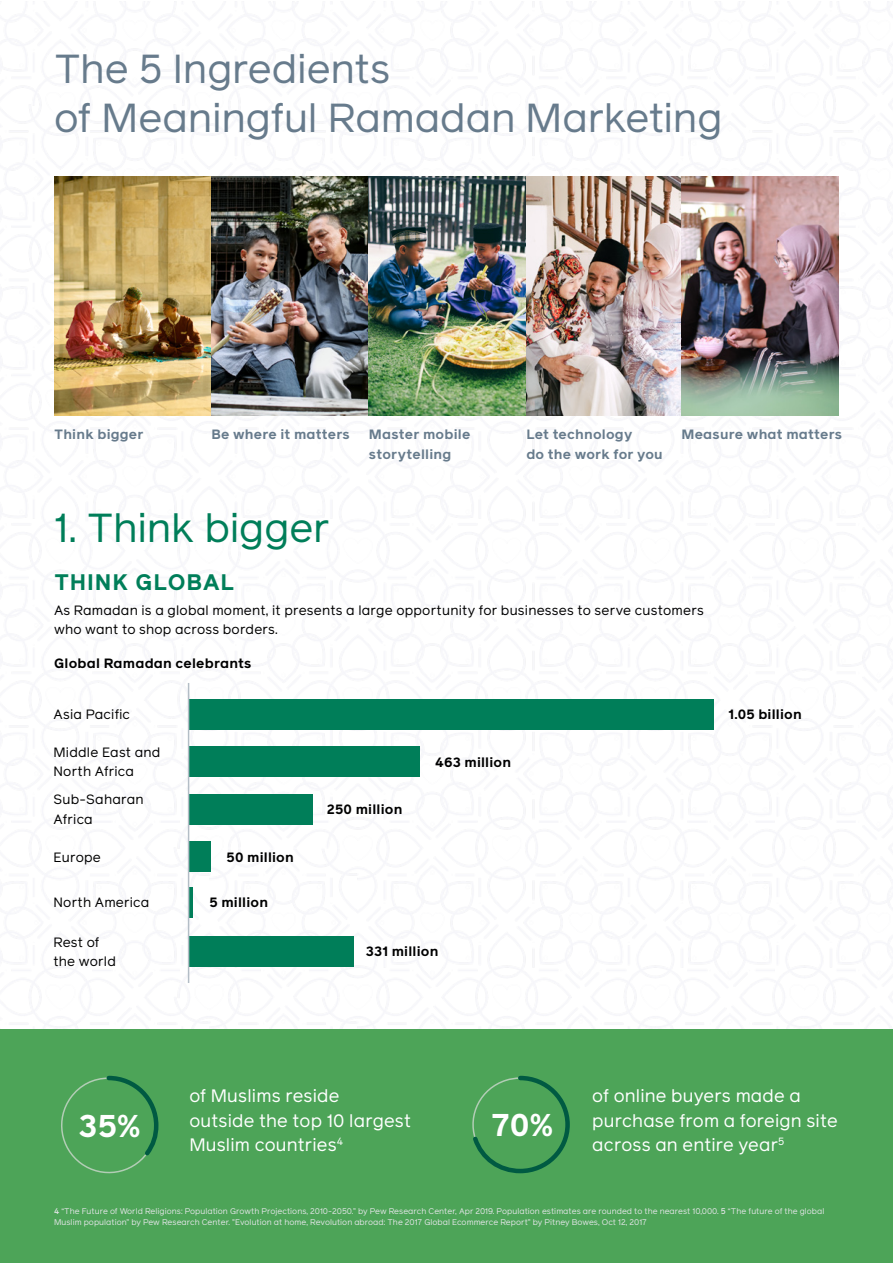
<style>
.page{position:relative;width:893px;height:1263px;background:#fff}
.page>*{position:absolute;margin:0;border:0;box-sizing:border-box;transform-origin:0 0}
.t1{font:40.5px/48.8px "Facebook Reader";letter-spacing:-.005em;color:#677b8c}
.t2{font:40.5px "Facebook Reader";letter-spacing:-.005em;color:#007e59}
.t3{font:700 31.5px "Facebook Reader";color:#fff}
.t4{font:700 22.5px "Facebook Reader";letter-spacing:.04em;color:#007e59}
.t5{font:18px/24.3px "Facebook Reader";letter-spacing:.01em;color:#fff}
.t6{font:13.5px/19.5px "Facebook Reader";letter-spacing:.015em;color:#000}
.t7{font:700 13.5px/19.5px "Facebook Reader";letter-spacing:.015em;color:#677b8c}
.t8{font:700 13.5px "Facebook Reader";letter-spacing:.015em;color:#000}
.t9{font:8.25px/10.5px "Facebook Reader";letter-spacing:.005em;color:#e1e4e5}
.s1{font-weight:500}
</style>
<div class="page">
<div style="left:0;top:1029px;width:893px;height:234px;background:#4da458"></div>
<svg style="left:472px;top:1075px;width:98px;height:99px"></svg>
<img style="left:54px;top:177px;width:785px;height:238px">
<div style="left:189px;top:699px;width:525px;height:30px;background:#007e59"></div>
<div style="left:189px;top:747px;width:231px;height:30px;background:#007e59"></div>
<div style="left:189px;top:794px;width:124px;height:30px;background:#007e59"></div>
<div style="left:189px;top:937px;width:165px;height:30px;background:#007e59"></div>
<svg style="left:189px;top:887px;width:4px;height:30px"></svg>
<div style="left:189px;top:842px;width:22px;height:30px;background:#007e59"></div>
<hr style="left:188px;top:683px;width:1px;height:300px;background:#b3bdc6">
<svg style="left:61px;top:1075px;width:98px;height:99px"></svg>
<h1 class="t1" style="left:54px;top:44px;width:670px">The 5 Ingredients<br>of Meaningful Ramadan Marketing</h1>
<h3 class="t7" style="left:54px;top:424px;width:91px">Think bigger</h3>
<h3 class="t7" style="left:211px;top:424px;width:140px">Be where it matters</h3>
<h3 class="t7" style="left:369px;top:424px;width:103px">Master mobile storytelling</h3>
<h3 class="t7" style="left:526px;top:424px;width:138px">Let technology<br>do the work for you</h3>
<h3 class="t7" style="left:681px;top:424px;width:162px">Measure what matters</h3>
<h1 class="t2" style="left:54px;top:501px;width:277px">1. Think bigger</h1>
<h3 class="t4" style="left:54px;top:566px;width:183px">THINK GLOBAL</h3>
<h3 class="t6" style="left:54px;top:600px;width:651px">As Ramadan is a global moment, it presents a large opportunity for businesses to serve customers who want to shop across borders.</h3>
<h3 class="t8" style="left:54px;top:654px;width:199px">Global Ramadan celebrants</h3>
<h3 class="t6" style="left:54px;top:704px;width:78px">Asia Pacific</h3>
<h3 class="t6" style="left:54px;top:742px;width:108px">Middle East and<br>North Africa</h3>
<h3 class="t6" style="left:54px;top:789px;width:92px">Sub-Saharan<br>Africa</h3>
<h3 class="t6" style="left:54px;top:847px;width:49px">Europe</h3>
<h3 class="t6" style="left:54px;top:892px;width:97px">North America</h3>
<h3 class="t6" style="left:54px;top:932px;width:64px">Rest of the world</h3>
<h3 class="t8" style="left:227px;top:848px;width:69px">50 million</h3>
<h3 class="t8" style="left:209px;top:893px;width:60px">5 million</h3>
<h3 class="t8" style="left:327px;top:800px;width:77px">250 million</h3>
<h3 class="t8" style="left:435px;top:752px;width:77px">463 million</h3>
<h3 class="t8" style="left:366px;top:941px;width:74px">331 million</h3>
<h3 class="t8" style="left:729px;top:705px;width:75px">1.05 billion</h3>
<h3 class="t5" style="left:189px;top:1083px;width:223px">of Muslims reside<br>outside the top 10 largest<br>Muslim countries<sup>4</sup></h3>
<h2 class="t3" style="left:78px;top:1104px;width:64px">35%</h2>
<h2 class="t3" style="left:492px;top:1103px;width:63px">70%</h2>
<h3 class="t5" style="left:592px;top:1083px;width:247px">of online buyers made a purchase from a foreign site across an entire year<sup>5</sup></h3>
<p class="t9" style="left:54px;top:1206px;width:772px"><span class="s1">4</span> “The Future of World Religions: Population Growth Projections, 2010-2050.” by Pew Research Center, Apr 2019. Population estimates are rounded to the nearest 10,000. <span class="s1">5</span> “The future of the global<br>Muslim population” by Pew Research Center. "Evolution at home, Revolution abroad: The 2017 Global Ecommerce Report” by Pitney Bowes, Oct 12, 2017</p>
</div>
